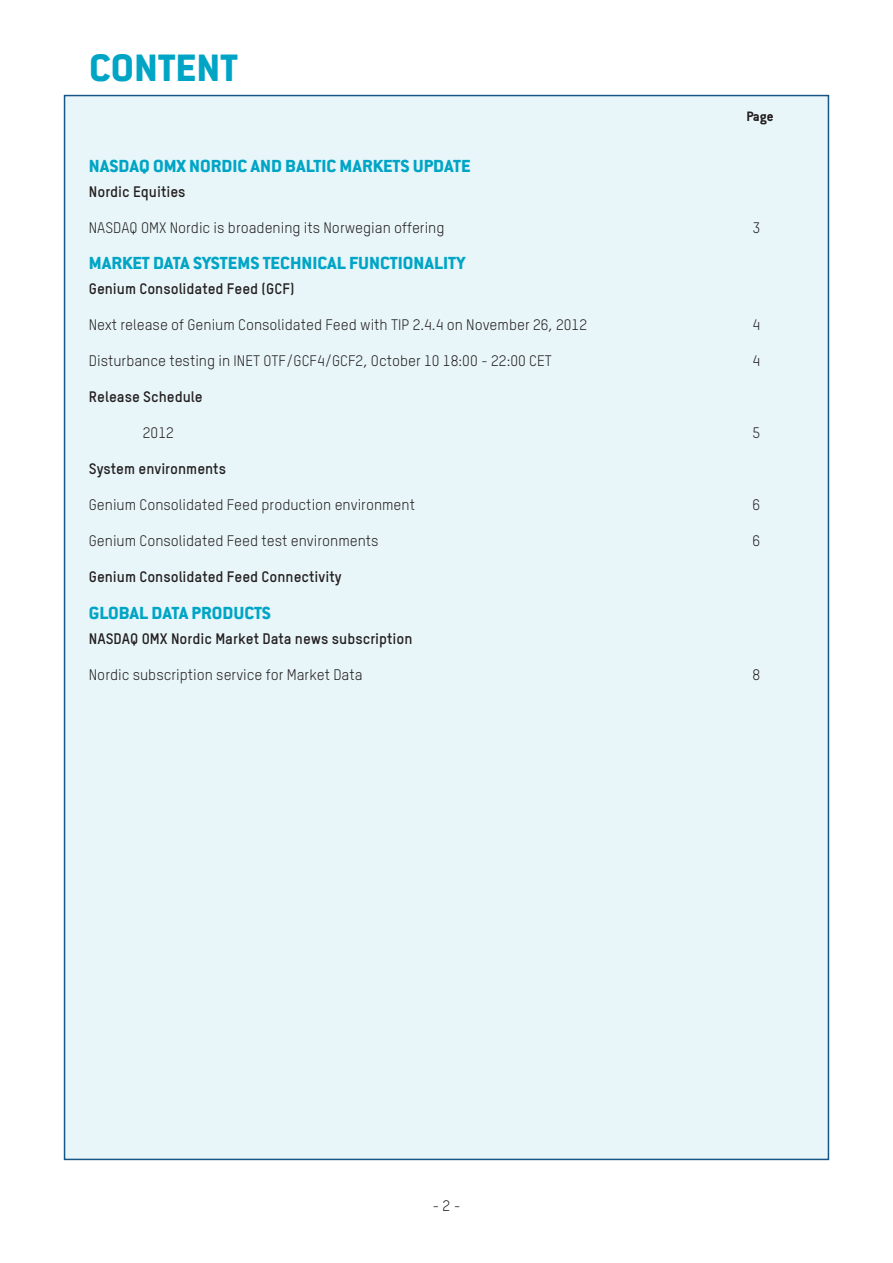
<style>
.page{position:relative;width:893px;height:1263px;background:#fff}
.page>*{position:absolute;margin:0;border:0;box-sizing:border-box;transform-origin:0 0}
.t1{font:800 42px "Conduit ITC Std";color:#00a5c6}
.t2{font:800 19.2px "Conduit ITC Std";color:#00a5c6}
.t3{font:15px "TSTAR";color:#231f20}
.t4{font:700 15px "TSTAR";color:#231f20}
.t5{font:700 15px "Conduit ITC Std";color:#231f20}
</style>
<div class="page">
<div style="left:64px;top:95px;width:765px;height:1065px;background:#e9f6f9;border:2px solid #165788"></div>
<h1 class="t1" style="left:89px;top:42px;width:150px">CONTENT</h1>
<p class="t5" style="left:746px;top:108px;width:29px">Page</p>
<p class="t2" style="left:89px;top:154px;width:173px">NASDAQ OMX NORDIC AND</p>
<p class="t2" style="left:285px;top:154px;width:158px">BALTIC MARKETS UPDATE</p>
<p class="t4" style="left:89px;top:182px;width:98px">Nordic Equities</p>
<p class="t3" style="left:89px;top:218px;width:357px">NASDAQ OMX Nordic is broadening its Norwegian offering</p>
<p class="t3" style="left:752px;top:218px;width:9px">3</p>
<p class="t2" style="left:89px;top:251px;width:133px">MARKET DATA SYSTEMS</p>
<p class="t2" style="left:263px;top:251px;width:204px">TECHNICAL FUNCTIONALITY</p>
<p class="t4" style="left:89px;top:279px;width:207px">Genium Consolidated Feed (GCF)</p>
<p class="t3" style="left:89px;top:316px;width:500px">Next release of Genium Consolidated Feed with TIP 2.4.4 on November 26, 2012</p>
<p class="t3" style="left:752px;top:316px;width:9px">4</p>
<p class="t3" style="left:89px;top:352px;width:465px">Disturbance testing in INET OTF/GCF4/GCF2, October 10 18:00 - 22:00 CET</p>
<p class="t3" style="left:752px;top:352px;width:9px">4</p>
<p class="t4" style="left:89px;top:387px;width:115px">Release Schedule</p>
<p class="t3" style="left:143px;top:424px;width:33px">2012</p>
<p class="t3" style="left:752px;top:424px;width:9px">5</p>
<p class="t4" style="left:89px;top:459px;width:139px">System environments</p>
<p class="t3" style="left:89px;top:496px;width:328px">Genium Consolidated Feed production environment</p>
<p class="t3" style="left:752px;top:496px;width:9px">6</p>
<p class="t3" style="left:89px;top:532px;width:291px">Genium Consolidated Feed test environments</p>
<p class="t3" style="left:752px;top:532px;width:9px">6</p>
<p class="t4" style="left:89px;top:567px;width:254px">Genium Consolidated Feed Connectivity</p>
<p class="t2" style="left:89px;top:601px;width:184px">GLOBAL DATA PRODUCTS</p>
<p class="t4" style="left:89px;top:629px;width:325px">NASDAQ OMX Nordic Market Data news subscription</p>
<p class="t3" style="left:89px;top:665px;width:275px">Nordic subscription service for Market Data</p>
<p class="t3" style="left:752px;top:665px;width:9px">8</p>
<p class="t3" style="left:432px;top:1197px;width:29px">- 2 -</p>
</div>
